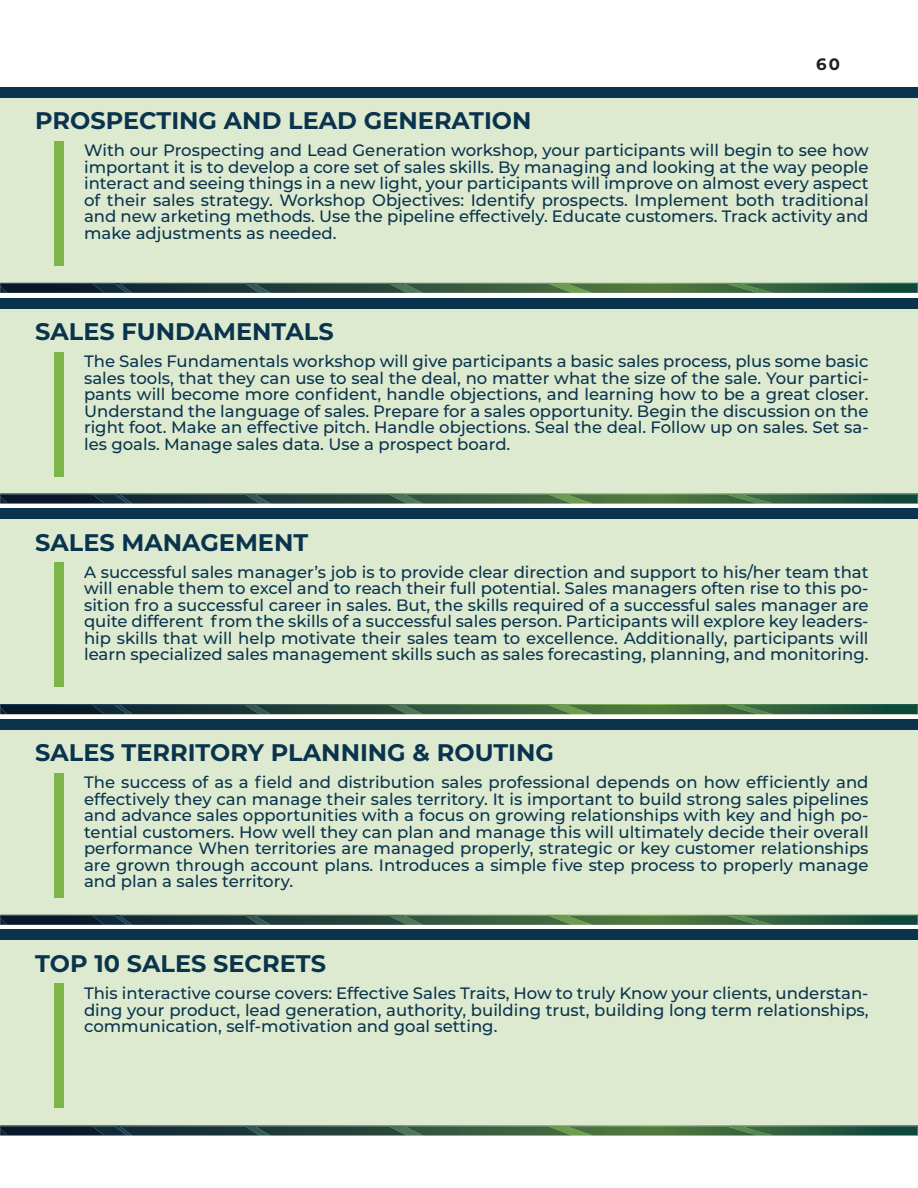
<style>
.page{position:relative;width:918px;height:1188px;background:#fff}
.page>*{position:absolute;margin:0;border:0;box-sizing:border-box;transform-origin:0 0}
.t1{font:700 24px "Montserrat";color:#0a344e}
.t2{font:500 16.5px/16.5px "Montserrat";color:#0a344e;text-align:justify}
.t3{font:700 16.5px "Montserrat";color:#231f20}
</style>
<div class="page">
<div style="left:0;top:87px;width:917px;height:206px;background:#ddeacf"></div>
<div style="left:0;top:87px;width:918px;height:11px;background:#0a344e"></div>
<svg style="left:0;top:283px;width:918px;height:10px"></svg>
<div style="left:54px;top:141px;width:10px;height:125px;background:#7eb549"></div>
<div style="left:0;top:298px;width:917px;height:206px;background:#ddeacf"></div>
<div style="left:0;top:298px;width:918px;height:10px;background:#0a344e"></div>
<svg style="left:0;top:493px;width:918px;height:11px"></svg>
<div style="left:54px;top:352px;width:10px;height:124px;background:#7eb549"></div>
<div style="left:0;top:509px;width:917px;height:205px;background:#ddeacf"></div>
<div style="left:0;top:508px;width:918px;height:11px;background:#0a344e"></div>
<svg style="left:0;top:704px;width:918px;height:10px"></svg>
<div style="left:54px;top:563px;width:10px;height:124px;background:#7eb549"></div>
<div style="left:0;top:719px;width:917px;height:206px;background:#ddeacf"></div>
<div style="left:0;top:719px;width:918px;height:11px;background:#0a344e"></div>
<svg style="left:0;top:915px;width:918px;height:10px"></svg>
<div style="left:54px;top:773px;width:10px;height:124px;background:#7eb549"></div>
<div style="left:0;top:930px;width:917px;height:206px;background:#ddeacf"></div>
<div style="left:0;top:930px;width:918px;height:10px;background:#0a344e"></div>
<svg style="left:0;top:1125px;width:918px;height:10px"></svg>
<div style="left:54px;top:984px;width:10px;height:124px;background:#7eb549"></div>
<h1 class="t1" style="left:35px;top:104px;width:498px">PROSPECTING AND LEAD GENERATION</h1>
<p class="t3" style="left:816px;top:53px;width:26px">60</p>
<p class="t2" style="left:84px;top:142px;width:786px">With our Prospecting and Lead Generation workshop, your participants will begin to see how important it is to develop a core set of sales skills. By managing and looking at the way people interact and seeing things in a new light, your participants will improve on almost every aspect of their sales strategy. Workshop Objectives: Identify prospects. Implement both traditional and new arketing methods. Use the pipeline effectively. Educate customers. Track activity and make adjustments as needed.</p>
<h1 class="t1" style="left:35px;top:314px;width:300px">SALES FUNDAMENTALS</h1>
<p class="t2" style="left:84px;top:352px;width:786px">The Sales Fundamentals workshop will give participants a basic sales process, plus some basic sales tools, that they can use to seal the deal, no matter what the size of the sale. Your partici&shy;pants will become more confident, handle objections, and learning how to be a great closer.<br>Understand the language of sales. Prepare for a sales opportunity. Begin the discussion on the right foot. Make an effective pitch. Handle objections. Seal the deal. Follow up on sales. Set sa&shy;les goals. Manage sales data. Use a prospect board.</p>
<h1 class="t1" style="left:35px;top:525px;width:275px">SALES MANAGEMENT</h1>
<p class="t2" style="left:84px;top:563px;width:786px">A successful sales manager’s job is to provide clear direction and support to his/her team that will enable them to excel and to reach their full potential. Sales managers often rise to this po&shy;sition fro a successful career in sales. But, the skills required of a successful sales manager are quite different from the skills of a successful sales person. Participants will explore key leaders&shy;hip skills that will help motivate their sales team to excellence. Additionally, participants will learn specialized sales management skills such as sales forecasting, planning, and monitoring.</p>
<h1 class="t1" style="left:35px;top:736px;width:520px">SALES TERRITORY PLANNING &amp; ROUTING</h1>
<p class="t2" style="left:84px;top:774px;width:786px">The success of as a field and distribution sales professional depends on how efficiently and effectively they can manage their sales territory. It is important to build strong sales pipelines and advance sales opportunities with a focus on growing relationships with key and high po&shy;tential customers. How well they can plan and manage this will ultimately decide their overall performance When territories are managed properly, strategic or key customer relationships are grown through account plans. Introduces a simple five step process to properly manage and plan a sales territory.</p>
<h1 class="t1" style="left:35px;top:946px;width:292px">TOP 10 SALES SECRETS</h1>
<p class="t2" style="left:84px;top:984px;width:786px">This interactive course covers: Effective Sales Traits, How to truly Know your clients, understan&shy;ding your product, lead generation, authority, building trust, building long term relationships, communication, self-motivation and goal setting.</p>
</div>
